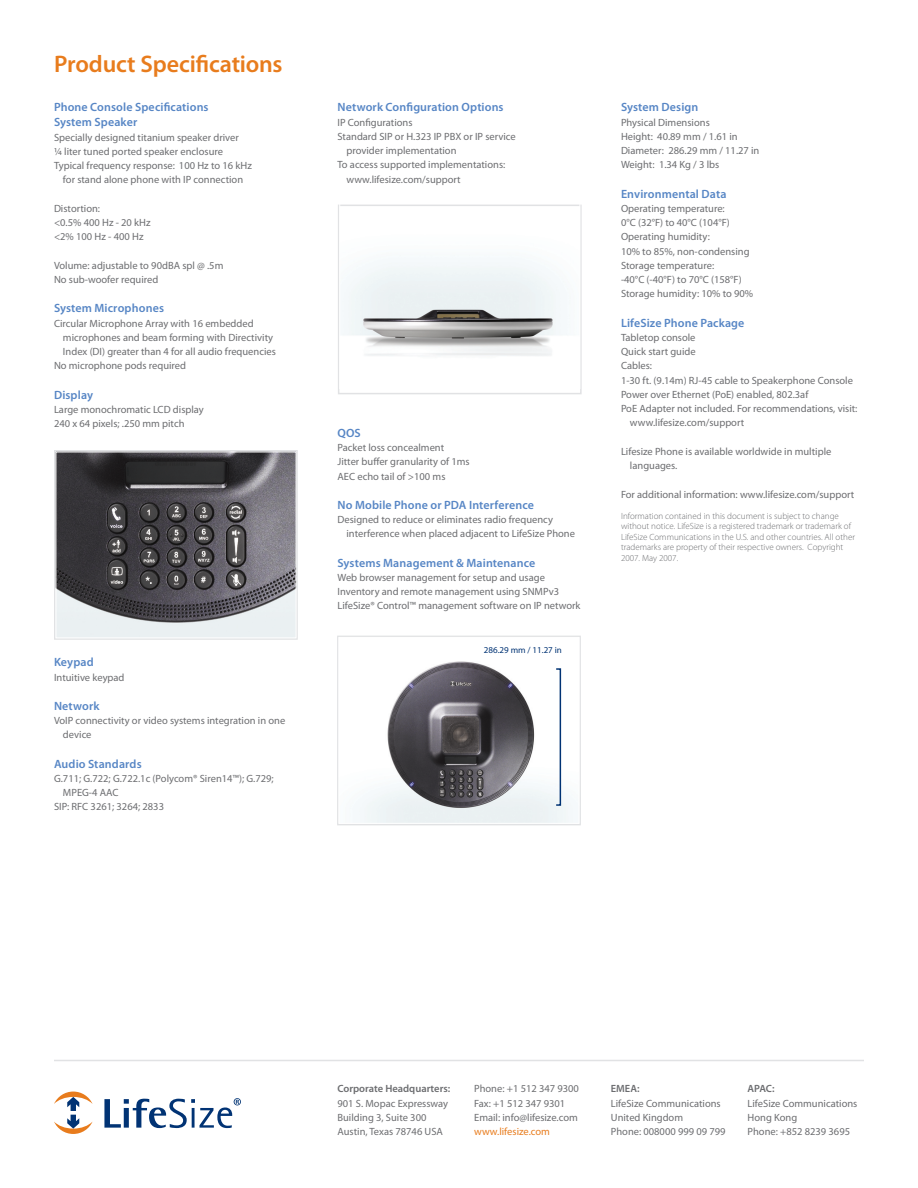
<style>
.page{position:relative;width:918px;height:1188px;background:#fff}
.page>*{position:absolute;margin:0;border:0;box-sizing:border-box;transform-origin:0 0}
.t1{font:600 24px "Myriad Pro";letter-spacing:-.005em;color:#e87c1d}
.t2{font:600 12px/15px "Myriad Pro";letter-spacing:.01em;color:#5786c5}
.t3{font:10.5px/14.2px "Myriad Pro";color:#6c6d70}
.t4{font:600 10.5px "Myriad Pro";color:#6c6d70}
.t5{font:10.5px "Myriad Pro";color:#e87c1d}
.t6{font:300 9px/10.5px "Myriad Pro";color:#6c6d70}
.t7{font:9px "Myriad Pro";color:#013374}
</style>
<div class="page">
<svg style="left:54px;top:1092px;width:39px;height:42px"></svg>
<svg style="left:104px;top:1098px;width:137px;height:30px"></svg>
<hr style="left:54px;top:1060px;width:810px;height:1px;background:#e1e2e4">
<img style="left:58px;top:454px;width:236px;height:182px">
<div style="left:54px;top:450px;width:244px;height:190px;border:2px solid #e1e2e4"></div>
<div style="left:56px;top:452px;width:240px;height:186px;border:1px solid #fff"></div>
<img style="left:342px;top:260px;width:225px;height:96px">
<div style="left:338px;top:205px;width:244px;height:189px;border:2px solid #e1e2e4"></div>
<img style="left:359px;top:661px;width:214px;height:161px">
<div style="left:337px;top:636px;width:244px;height:189px;border:2px solid #e1e2e4"></div>
<div style="left:555px;top:668px;width:6px;height:138px;border:2px solid #013374"></div>
<div style="left:339px;top:637px;width:240px;height:187px;border:1px solid #fff"></div>
<h1 class="t1" style="left:54px;top:49px;width:230px">Product Specifications</h1>
<p class="t2" style="left:54px;top:100px;width:156px">Phone Console Specifications<br>System Speaker</p>
<p class="t3" style="left:54px;top:130px;width:186px">Specially designed titanium speaker driver</p>
<p class="t3" style="left:54px;top:144px;width:171px">1⁄4 liter tuned ported speaker enclosure</p>
<p class="t3" style="left:54px;top:158px;width:199px">Typical frequency response: 100 Hz to 16 kHz</p>
<p class="t3" style="left:63px;top:173px;width:182px">for stand alone phone with IP connection</p>
<p class="t3" style="left:54px;top:201px;width:98px">Distortion:<br>&lt;0.5% 400 Hz - 20 kHz &lt;2% 100 Hz - 400 Hz</p>
<p class="t3" style="left:54px;top:258px;width:171px">Volume: adjustable to 90dBA spl @ .5m<br>No sub-woofer required</p>
<p class="t2" style="left:54px;top:301px;width:112px">System Microphones</p>
<p class="t3" style="left:54px;top:316px;width:201px">Circular Microphone Array with 16 embedded</p>
<p class="t3" style="left:63px;top:330px;width:212px">microphones and beam forming with Directivity</p>
<p class="t3" style="left:63px;top:344px;width:214px">Index (DI) greater than 4 for all audio frequencies</p>
<p class="t3" style="left:54px;top:359px;width:134px">No microphone pods required</p>
<p class="t2" style="left:54px;top:387px;width:41px">Display</p>
<p class="t3" style="left:54px;top:402px;width:151px">Large monochromatic LCD display<br>240 x 64 pixels; .250 mm pitch</p>
<p class="t2" style="left:54px;top:655px;width:41px">Keypad</p>
<p class="t3" style="left:54px;top:670px;width:72px">Intuitive keypad</p>
<p class="t2" style="left:54px;top:698px;width:47px">Network</p>
<p class="t3" style="left:63px;top:713px;width:224px;text-indent:-9px">VoIP connectivity or video systems integration in one device</p>
<p class="t2" style="left:54px;top:756px;width:89px">Audio Standards</p>
<p class="t3" style="left:54px;top:771px;width:221px">G.711; G.722; G.722.1c (Polycom® Siren14™); G.729;</p>
<p class="t3" style="left:63px;top:785px;width:57px">MPEG-4 AAC</p>
<p class="t3" style="left:54px;top:800px;width:112px">SIP: RFC 3261; 3264; 2833</p>
<p class="t2" style="left:338px;top:100px;width:168px">Network Configuration Options</p>
<p class="t3" style="left:338px;top:115px;width:77px">IP Configurations</p>
<p class="t3" style="left:338px;top:129px;width:180px">Standard SIP or H.323 IP PBX or IP service</p>
<p class="t3" style="left:346px;top:143px;width:112px">provider implementation</p>
<p class="t3" style="left:338px;top:158px;width:169px">To access supported implementations:</p>
<p class="t3" style="left:346px;top:172px;width:116px">www.lifesize.com/support</p>
<p class="t2" style="left:338px;top:425px;width:25px">QOS</p>
<p class="t3" style="left:338px;top:440px;width:134px">Packet loss concealment<br>Jitter buffer granularity of 1ms<br>AEC echo tail of &gt;100 ms</p>
<p class="t2" style="left:338px;top:497px;width:198px">No Mobile Phone or PDA Interference</p>
<p class="t3" style="left:346px;top:512px;width:230px;text-indent:-9px">Designed to reduce or eliminates radio frequency interference when placed adjacent to LifeSize Phone</p>
<p class="t2" style="left:338px;top:555px;width:199px">Systems Management &amp; Maintenance</p>
<p class="t3" style="left:338px;top:570px;width:245px">Web browser management for setup and usage<br>Inventory and remote management using SNMPv3<br>LifeSize® Control™ management software on IP network</p>
<p class="t7" style="left:484px;top:644px;width:80px">286.29 mm / 11.27 in</p>
<p class="t2" style="left:621px;top:100px;width:79px">System Design</p>
<p class="t3" style="left:621px;top:115px;width:140px">Physical Dimensions<br>Height: 40.89 mm / 1.61 in<br>Diameter: 286.29 mm / 11.27 in<br>Weight: 1.34 Kg / 3 lbs</p>
<p class="t2" style="left:621px;top:186px;width:107px">Environmental Data</p>
<p class="t3" style="left:621px;top:201px;width:134px">Operating temperature:<br>0°C (32°F) to 40°C (104°F)<br>Operating humidity:<br>10% to 85%, non-condensing<br>Storage temperature:<br>-40°C (-40°F) to 70°C (158°F)<br>Storage humidity: 10% to 90%</p>
<p class="t2" style="left:621px;top:315px;width:125px">LifeSize Phone Package</p>
<p class="t3" style="left:621px;top:330px;width:76px">Tabletop console</p>
<p class="t3" style="left:621px;top:344px;width:76px">Quick start guide</p>
<p class="t3" style="left:621px;top:359px;width:33px">Cables:</p>
<p class="t3" style="left:621px;top:373px;width:234px">1-30 ft. (9.14m) RJ-45 cable to Speakerphone Console</p>
<p class="t3" style="left:621px;top:387px;width:189px">Power over Ethernet (PoE) enabled, 802.3af</p>
<p class="t3" style="left:621px;top:401px;width:238px">PoE Adapter not included. For recommendations, visit:</p>
<p class="t3" style="left:630px;top:416px;width:116px">www.lifesize.com/support</p>
<p class="t3" style="left:630px;top:444px;width:203px;text-indent:-9px">Lifesize Phone is available worldwide in multiple languages.</p>
<p class="t3" style="left:621px;top:487px;width:235px">For additional information: www.lifesize.com/support</p>
<p class="t6" style="left:621px;top:510px;width:236px">Information contained in this document is subject to change without notice. LifeSize is a registered trademark or trademark of LifeSize Communications in the U.S. and other countries. All other trademarks are property of their respective owners. Copyright 2007. May 2007.</p>
<p class="t4" style="left:338px;top:1082px;width:114px">Corporate Headquarters:</p>
<p class="t3" style="left:338px;top:1096px;width:112px">901 S. Mopac Expressway<br>Building 3, Suite 300<br>Austin, Texas 78746 USA</p>
<p class="t3" style="left:474px;top:1082px;width:106px">Phone: +1 512 347 9300<br>Fax: +1 512 347 9301<br>Email: info@lifesize.com</p>
<p class="t5" style="left:474px;top:1125px;width:77px">www.lifesize.com</p>
<p class="t4" style="left:611px;top:1082px;width:30px">EMEA:</p>
<p class="t3" style="left:611px;top:1096px;width:116px">LifeSize Communications<br>United Kingdom<br>Phone: 008000 999 09 799</p>
<p class="t4" style="left:748px;top:1082px;width:28px">APAC:</p>
<p class="t3" style="left:748px;top:1096px;width:111px">LifeSize Communications<br>Hong Kong<br>Phone: +852 8239 3695</p>
</div>
